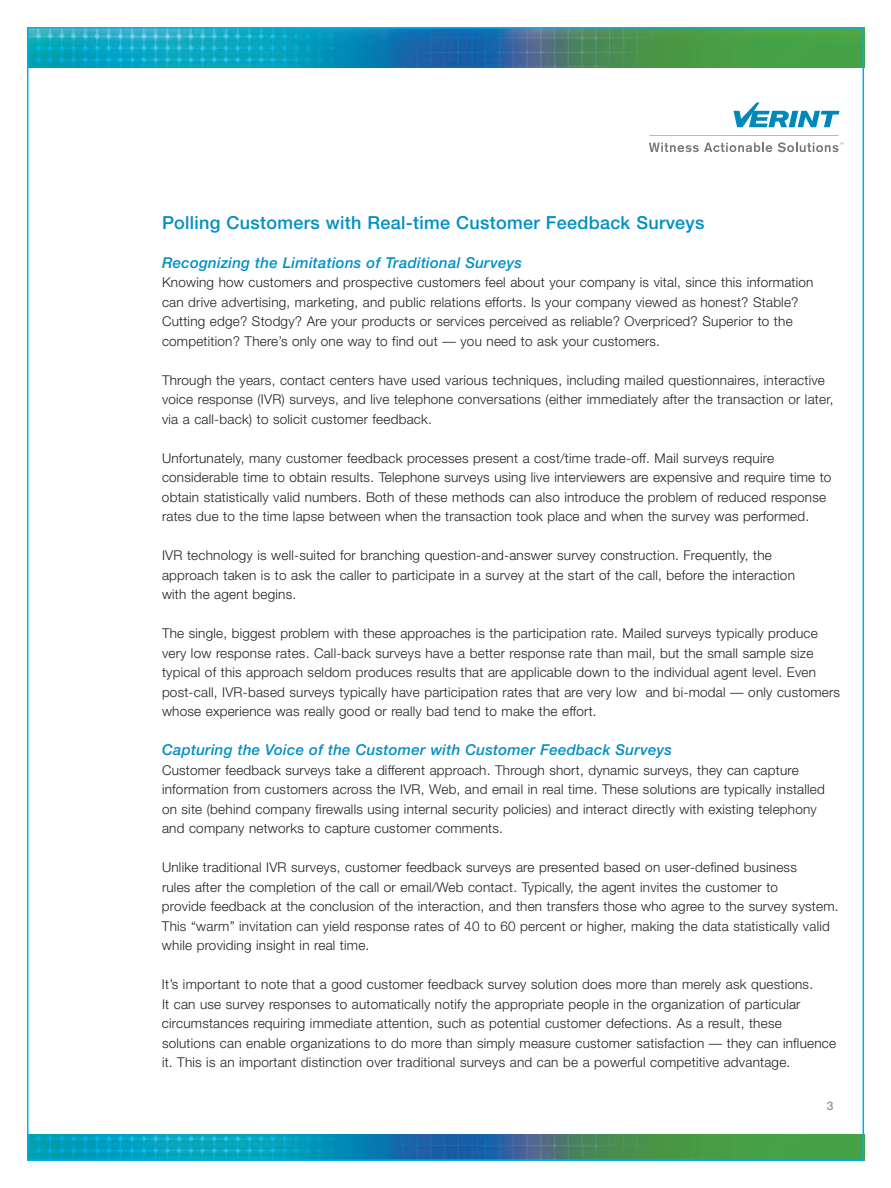
<style>
.page{position:relative;width:891px;height:1188px;background:#fff}
.page>*{position:absolute;margin:0;border:0;box-sizing:border-box;transform-origin:0 0}
.t1{font:500 18px "Helvetica Neue";letter-spacing:.015em;color:#008fc5}
.t2{font:italic 500 15px "Helvetica Neue";letter-spacing:.015em;color:#008fc5}
.t3{font:300 13.5px/19.5px "Helvetica Neue";letter-spacing:.015em;color:#231f20}
.t4{font:500 12px "Helvetica Neue";color:#919295}
</style>
<div class="page">
<img style="left:30px;top:30px;width:831px;height:38px">
<img style="left:30px;top:1134px;width:831px;height:24px">
<svg style="left:734px;top:102px;width:106px;height:25px"></svg>
<hr style="left:650px;top:135px;width:189px;height:1px;background:#76787b">
<svg style="left:649px;top:143px;width:123px;height:9px"></svg>
<svg style="left:778px;top:142px;width:66px;height:10px"></svg>
<h1 class="t1" style="left:162px;top:216px;width:544px">Polling Customers with Real-time Customer Feedback Surveys</h1>
<p class="t2" style="left:162px;top:257px;width:361px">Recognizing the Limitations of Traditional Surveys</p>
<p class="t3" style="left:162px;top:274px;width:653px">Knowing how customers and prospective customers feel about your company is vital, since this information can drive advertising, marketing, and public relations efforts. Is your company viewed as honest? Stable?<br>Cutting edge? Stodgy? Are your products or services perceived as reliable? Overpriced? Superior to the competition? There’s only one way to find out — you need to ask your customers.</p>
<p class="t3" style="left:162px;top:372px;width:673px">Through the years, contact centers have used various techniques, including mailed questionnaires, interactive voice response (IVR) surveys, and live telephone conversations (either immediately after the transaction or later, via a call-back) to solicit customer feedback.</p>
<p class="t3" style="left:162px;top:450px;width:671px">Unfortunately, many customer feedback processes present a cost/time trade-off. Mail surveys require considerable time to obtain results. Telephone surveys using live interviewers are expensive and require time to obtain statistically valid numbers. Both of these methods can also introduce the problem of reduced response rates due to the time lapse between when the transaction took place and when the survey was performed.</p>
<p class="t3" style="left:162px;top:547px;width:634px">IVR technology is well-suited for branching question-and-answer survey construction. Frequently, the approach taken is to ask the caller to participate in a survey at the start of the call, before the interaction with the agent begins.</p>
<p class="t3" style="left:162px;top:625px;width:680px">The single, biggest problem with these approaches is the participation rate. Mailed surveys typically produce very low response rates. Call-back surveys have a better response rate than mail, but the small sample size typical of this approach seldom produces results that are applicable down to the individual agent level. Even post-call, IVR-based surveys typically have participation rates that are very low and bi-modal — only customers whose experience was really good or really bad tend to make the effort.</p>
<p class="t2" style="left:162px;top:745px;width:512px">Capturing the Voice of the Customer with Customer Feedback Surveys</p>
<p class="t3" style="left:162px;top:762px;width:664px">Customer feedback surveys take a different approach. Through short, dynamic surveys, they can capture information from customers across the IVR, Web, and email in real time. These solutions are typically installed on site (behind company firewalls using internal security policies) and interact directly with existing telephony and company networks to capture customer comments.</p>
<p class="t3" style="left:162px;top:859px;width:678px">Unlike traditional IVR surveys, customer feedback surveys are presented based on user-defined business<br>rules after the completion of the call or email/Web contact. Typically, the agent invites the customer to<br>provide feedback at the conclusion of the interaction, and then transfers those who agree to the survey system.<br>This “warm” invitation can yield response rates of 40 to 60 percent or higher, making the data statistically valid while providing insight in real time.</p>
<p class="t3" style="left:162px;top:976px;width:676px">It’s important to note that a good customer feedback survey solution does more than merely ask questions.<br>It can use survey responses to automatically notify the appropriate people in the organization of particular circumstances requiring immediate attention, such as potential customer defections. As a result, these solutions can enable organizations to do more than simply measure customer satisfaction — they can influence it. This is an important distinction over traditional surveys and can be a powerful competitive advantage.</p>
<p class="t4" style="left:827px;top:1102px;width:8px">3</p>
</div>
